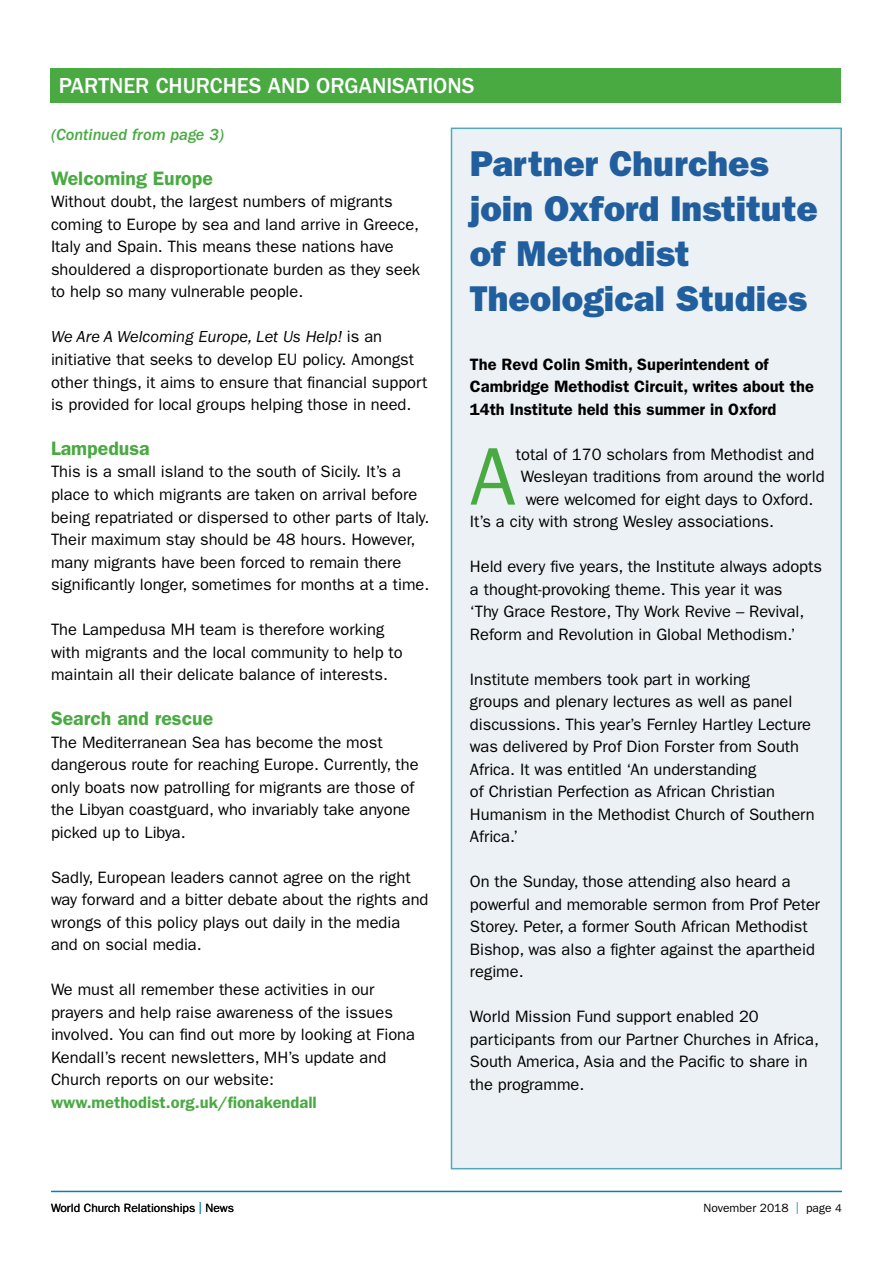
<style>
.page{position:relative;width:893px;height:1263px;background:#fff}
.page>*{position:absolute;margin:0;border:0;box-sizing:border-box;transform-origin:0 0}
.t1{font:82.05px "Franklin Gothic";color:#49aa42}
.t2{font:800 36px/45px "Franklin Gothic";color:#215e9e}
.t3{font:500 22.5px "Franklin Gothic";color:#fff}
.t4{font:600 19.5px "Franklin Gothic";color:#49aa42}
.t5{font:16.5px/22.5px "Franklin Gothic";color:#000}
.t6{font:600 16.5px/22.5px "Franklin Gothic";color:#000}
.t7{font:600 16.5px "Franklin Gothic";color:#49aa42}
.t8{font:italic 500 16.5px "Franklin Gothic";color:#49aa42}
.t9{font:12px "Franklin Gothic";color:#000}
.s1{font-style:italic}
.s2{color:#0081c6}
.s3{font-size:11.25px}
</style>
<div class="page">
<hr style="left:51px;top:1191px;width:791px;height:1px;background:#0081c6">
<div style="left:451px;top:128px;width:391px;height:1041px;background:#ebf1f4;border:2px solid #53a8bb"></div>
<div style="left:50px;top:68px;width:791px;height:34px;background:#49aa42"></div>
<h3 class="t3" style="left:59px;top:73px;width:417px">PARTNER CHURCHES AND ORGANISATIONS</h3>
<p class="t8" style="left:51px;top:125px;width:175px">(Continued from page 3)</p>
<p class="t4" style="left:51px;top:167px;width:163px">Welcoming Europe</p>
<p class="t5" style="left:51px;top:191px;width:371px">Without doubt, the largest numbers of migrants coming to Europe by sea and land arrive in Greece, Italy and Spain. This means these nations have shouldered a disproportionate burden as they seek to help so many vulnerable people.</p>
<p class="t5" style="left:51px;top:326px;width:378px"><span class="s1">We Are A Welcoming Europe, Let Us Help!</span> is an initiative that seeks to develop EU policy. Amongst other things, it aims to ensure that financial support is provided for local groups helping those in need.</p>
<p class="t4" style="left:51px;top:437px;width:100px">Lampedusa</p>
<p class="t5" style="left:51px;top:461px;width:380px">This is a small island to the south of Sicily. It’s a place to which migrants are taken on arrival before being repatriated or dispersed to other parts of Italy.<br>Their maximum stay should be 48 hours. However, many migrants have been forced to remain there significantly longer, sometimes for months at a time.</p>
<p class="t5" style="left:51px;top:618px;width:353px">The Lampedusa MH team is therefore working with migrants and the local community to help to maintain all their delicate balance of interests.</p>
<p class="t4" style="left:51px;top:707px;width:164px">Search and rescue</p>
<p class="t5" style="left:51px;top:731px;width:369px">The Mediterranean Sea has become the most dangerous route for reaching Europe. Currently, the only boats now patrolling for migrants are those of the Libyan coastguard, who invariably take anyone picked up to Libya.</p>
<p class="t5" style="left:51px;top:866px;width:379px">Sadly, European leaders cannot agree on the right way forward and a bitter debate about the rights and wrongs of this policy plays out daily in the media and on social media.</p>
<p class="t5" style="left:51px;top:978px;width:366px">We must all remember these activities in our prayers and help raise awareness of the issues involved. You can find out more by looking at Fiona Kendall’s recent newsletters, MH’s update and Church reports on our website:</p>
<p class="t7" style="left:51px;top:1092px;width:267px">www.methodist.org.uk/fionakendall</p>
<h2 class="t2" style="left:470px;top:141px;width:349px">Partner Churches join Oxford Institute of Methodist<br>Theological Studies</h2>
<p class="t6" style="left:470px;top:353px;width:346px">The Revd Colin Smith, Superintendent of<br>Cambridge Methodist Circuit, writes about the<br>14th Institute held this summer in Oxford</p>
<h1 class="t1" style="left:470px;top:430px;width:47px">A</h1>
<p class="t5" style="left:516px;top:443px;width:300px">total of 170 scholars from Methodist and</p>
<p class="t5" style="left:521px;top:465px;width:305px">Wesleyan traditions from around the world</p>
<p class="t5" style="left:526px;top:488px;width:289px">were welcomed for eight days to Oxford.</p>
<p class="t5" style="left:470px;top:510px;width:306px">It’s a city with strong Wesley associations.</p>
<p class="t5" style="left:470px;top:555px;width:354px">Held every five years, the Institute always adopts a thought-provoking theme. This year it was<br>‘Thy Grace Restore, Thy Work Revive – Revival, Reform and Revolution in Global Methodism.’</p>
<p class="t5" style="left:470px;top:668px;width:346px">Institute members took part in working<br>groups and plenary lectures as well as panel discussions. This year’s Fernley Hartley Lecture was delivered by Prof Dion Forster from South Africa. It was entitled ‘An understanding<br>of Christian Perfection as African Christian Humanism in the Methodist Church of Southern Africa.’</p>
<p class="t5" style="left:470px;top:870px;width:352px">On the Sunday, those attending also heard a powerful and memorable sermon from Prof Peter Storey. Peter, a former South African Methodist Bishop, was also a fighter against the apartheid regime.</p>
<p class="t5" style="left:470px;top:1005px;width:351px">World Mission Fund support enabled 20 participants from our Partner Churches in Africa, South America, Asia and the Pacific to share in the programme.</p>
<p class="t9" style="left:51px;top:1201px;width:184px">World Church Relationships <span class="s2">|</span> News</p>
<p class="t9" style="left:704px;top:1201px;width:140px">November 2018 <span class="s2">|</span> page <span class="s3">4</span></p>
</div>
